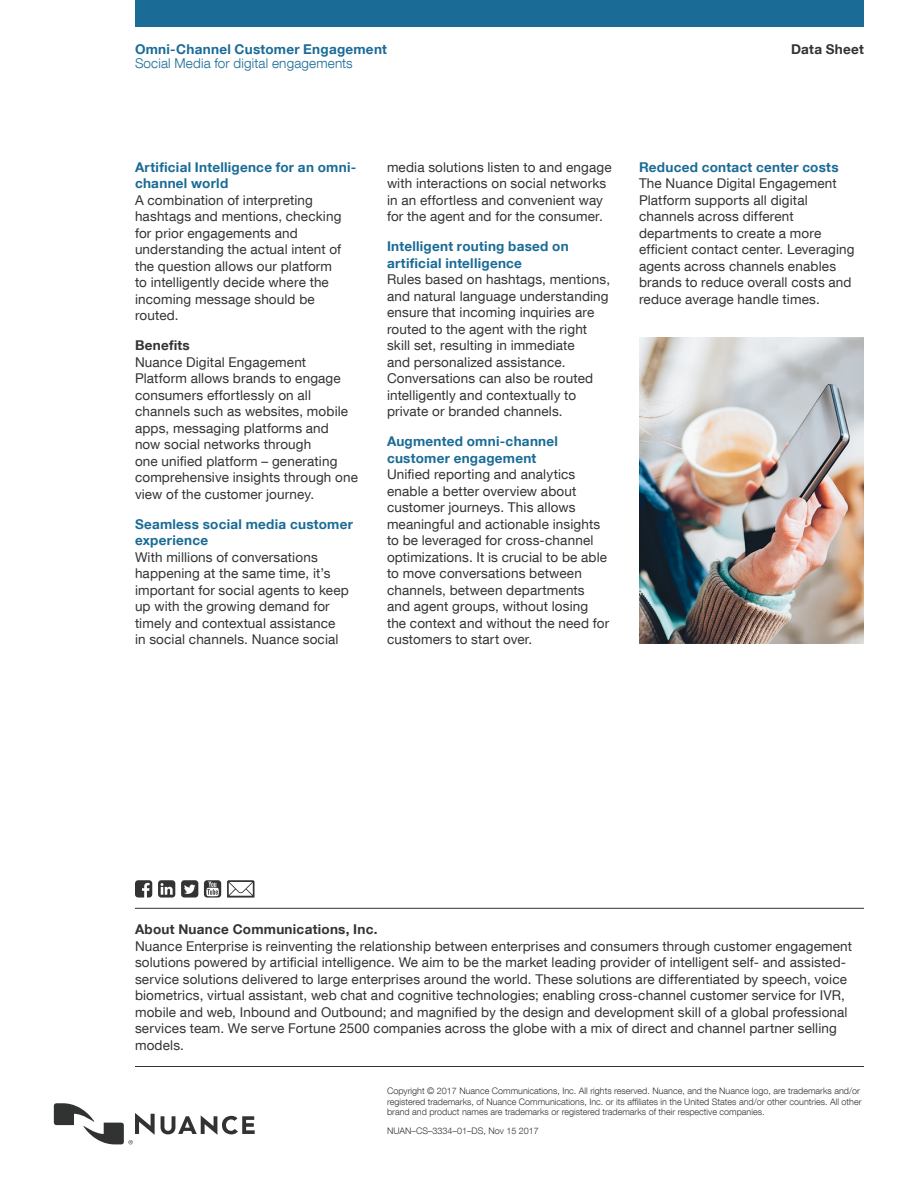
<style>
.page{position:relative;width:918px;height:1188px;background:#fff}
.page>*{position:absolute;margin:0;border:0;box-sizing:border-box;transform-origin:0 0}
.t1{font:13.5px/16.5px "Helvetica Neue LT Com";letter-spacing:.01em;color:#333}
.t2{font:700 13.5px/16.5px "Helvetica Neue LT Com";letter-spacing:.02em;color:#1a6b96}
.t3{font:700 13.5px "Helvetica Neue LT Com";letter-spacing:.02em;color:#333}
.t4{font:300 13.5px "Helvetica Neue LT Com";letter-spacing:.01em;color:#1a6b96}
.t5{font:300 9px/10.5px "Helvetica Neue LT Com";color:#333}
</style>
<div class="page">
<svg style="left:161px;top:1115px;width:94px;height:20px"></svg>
<svg style="left:54px;top:1103px;width:101px;height:41px"></svg>
<div style="left:135px;top:0;width:729px;height:27px;background:#1a6b96"></div>
<hr style="left:135px;top:1066px;width:729px;height:1px;background:#333">
<hr style="left:135px;top:908px;width:729px;height:1px;background:#333">
<svg style="left:227px;top:880px;width:28px;height:18px"></svg>
<svg style="left:158px;top:880px;width:17px;height:18px"></svg>
<svg style="left:135px;top:880px;width:17px;height:18px"></svg>
<svg style="left:181px;top:880px;width:17px;height:18px"></svg>
<svg style="left:204px;top:880px;width:17px;height:18px"></svg>
<img style="left:639px;top:337px;width:225px;height:306px">
<p class="t2" style="left:135px;top:43px;width:253px">Omni-Channel Customer Engagement</p>
<p class="t3" style="left:791px;top:45px;width:74px">Data Sheet</p>
<p class="t4" style="left:135px;top:58px;width:219px">Social Media for digital engagements</p>
<p class="t2" style="left:135px;top:160px;width:223px">Artificial Intelligence for an omni&shy;channel world</p>
<p class="t1" style="left:135px;top:193px;width:208px">A combination of interpreting hashtags and mentions, checking for prior engagements and understanding the actual intent of the question allows our platform to intelligently decide where the incoming message should be routed.</p>
<p class="t3" style="left:135px;top:340px;width:56px">Benefits</p>
<p class="t1" style="left:135px;top:355px;width:225px">Nuance Digital Engagement<br>Platform allows brands to engage consumers effortlessly on all channels such as websites, mobile apps, messaging platforms and<br>now social networks through<br>one unified platform – generating comprehensive insights through one view of the customer journey.</p>
<p class="t2" style="left:135px;top:517px;width:220px">Seamless social media customer experience</p>
<p class="t1" style="left:135px;top:550px;width:215px">With millions of conversations happening at the same time, it’s important for social agents to keep up with the growing demand for timely and contextual assistance in social channels. Nuance social</p>
<p class="t1" style="left:387px;top:160px;width:226px">media solutions listen to and engage with interactions on social networks in an effortless and convenient way for the agent and for the consumer.</p>
<p class="t2" style="left:387px;top:240px;width:183px">Intelligent routing based on artificial intelligence</p>
<p class="t1" style="left:387px;top:273px;width:225px">Rules based on hashtags, mentions, and natural language understanding ensure that incoming inquiries are routed to the agent with the right skill set, resulting in immediate<br>and personalized assistance.<br>Conversations can also be routed intelligently and contextually to private or branded channels.</p>
<p class="t2" style="left:387px;top:435px;width:173px">Augmented omni-channel customer engagement</p>
<p class="t1" style="left:387px;top:468px;width:224px">Unified reporting and analytics enable a better overview about customer journeys. This allows meaningful and actionable insights to be leveraged for cross-channel optimizations. It is crucial to be able to move conversations between channels, between departments and agent groups, without losing the context and without the need for customers to start over.</p>
<p class="t2" style="left:639px;top:160px;width:201px">Reduced contact center costs</p>
<p class="t1" style="left:639px;top:177px;width:217px">The Nuance Digital Engagement<br>Platform supports all digital channels across different departments to create a more efficient contact center. Leveraging agents across channels enables brands to reduce overall costs and reduce average handle times.</p>
<p class="t3" style="left:135px;top:924px;width:244px">About Nuance Communications, Inc.</p>
<p class="t1" style="left:135px;top:939px;width:719px">Nuance Enterprise is reinventing the relationship between enterprises and consumers through customer engagement solutions powered by artificial intelligence. We aim to be the market leading provider of intelligent self- and assisted&shy;service solutions delivered to large enterprises around the world. These solutions are differentiated by speech, voice biometrics, virtual assistant, web chat and cognitive technologies; enabling cross-channel customer service for IVR, mobile and web, Inbound and Outbound; and magnified by the design and development skill of a global professional services team. We serve Fortune 2500 companies across the globe with a mix of direct and channel partner selling models.</p>
<p class="t5" style="left:387px;top:1087px;width:476px">Copyright © 2017 Nuance Communications, Inc. All rights reserved. Nuance, and the Nuance logo, are trademarks and/or registered trademarks, of Nuance Communications, Inc. or its affiliates in the United States and/or other countries. All other brand and product names are trademarks or registered trademarks of their respective companies.</p>
<p class="t5" style="left:387px;top:1127px;width:153px">NUAN–CS–3334–01–DS, Nov 15 2017</p>
</div>
